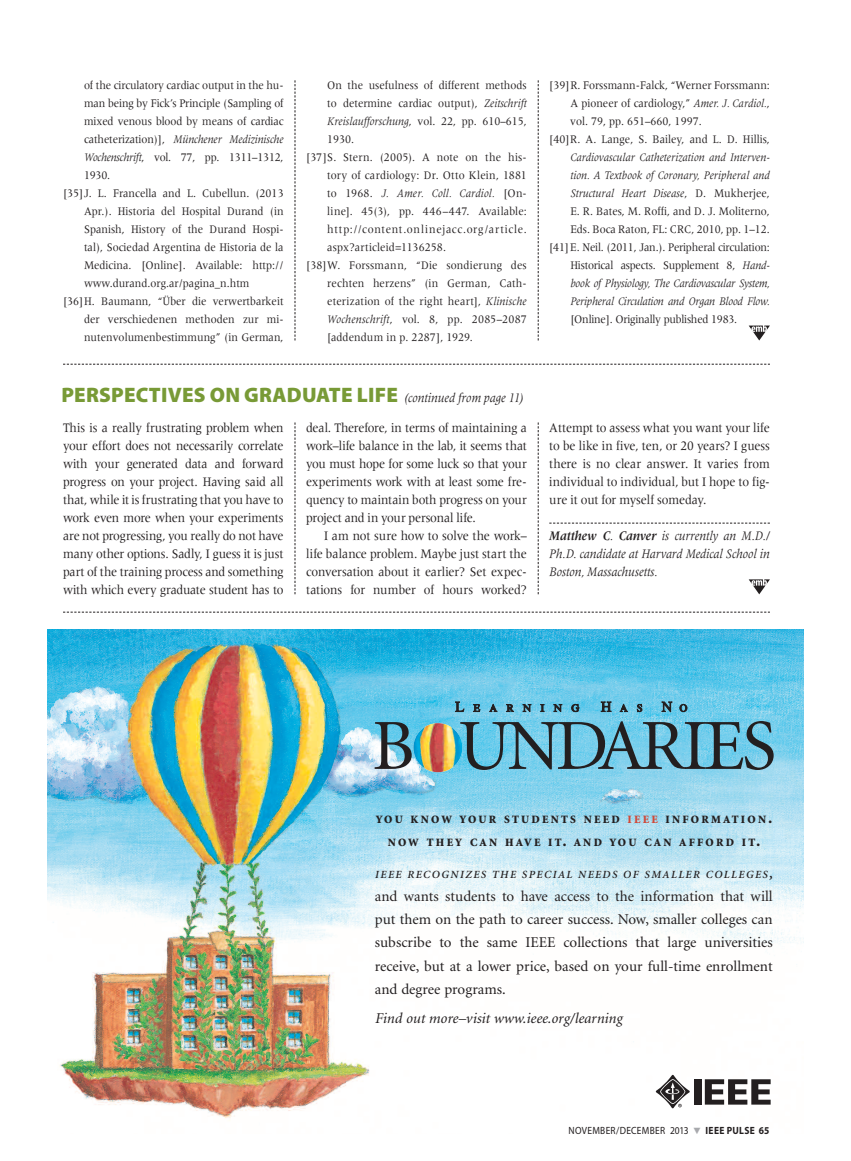
<style>
.page{position:relative;width:851px;height:1161px;background:#fff}
.page>*{position:absolute;margin:0;border:0;box-sizing:border-box;transform-origin:0 0}
.t1{font:900 21px "Myriad Pro";letter-spacing:.01em;color:#789a36}
.t2{font:15px/23.2px "Minion";color:#231f20;text-align:justify}
.t3{font:italic 15px "Minion";color:#231f20}
.t4{font:13.5px/18px "Meridien LT Std";letter-spacing:-.015em;color:#231f20;text-align:justify;scale:.9 1}
.t5{font:italic 13.5px/18px "Meridien LT Std";letter-spacing:-.005em;color:#231f20;text-align:justify;scale:.9 1}
.t6{font:12px "Meridien LT Std";color:#231f20;scale:.9 1}
.t7{font:italic 12px/18px "Meridien LT Std";color:#231f20;text-align:right;scale:.9 1}
.t8{font:12px "Meridien LT Std";letter-spacing:-.02em;color:#231f20;scale:.9 1}
.t9{font:12px "Courier";color:#000}
.t10{font:12px "Meridien LT Std";letter-spacing:.06em;color:#231f20;scale:.9 1}
.t11{font:900 11.25px/22.5px "Minion";letter-spacing:.2em;color:#231f20;text-align:center}
.t12{font:italic 600 10.95px "Minion";letter-spacing:.135em;color:#231f20}
.t13{font:10.5px "Myriad Pro";letter-spacing:.03em;color:#231f20;scale:.9 1}
.s1{font-style:normal}
.s2{font-style:italic}
.s3{font-family:"Meridien LT Std";font-weight:400;font-style:italic;font-size:13.5px;color:#231f20}
.s4{font-weight:700}
.s5{color:#cf4a3a}
.s6{font-size:15px}
.s7{font-size:14.7px}
.s8{color:#a8a9ad}
</style>
<div class="page">
<svg style="left:538px;top:80px;width:1px;height:260px"></svg>
<svg style="left:294px;top:80px;width:1px;height:260px"></svg>
<svg style="left:538px;top:422px;width:1px;height:172px"></svg>
<svg style="left:294px;top:422px;width:1px;height:172px"></svg>
<svg style="left:748px;top:325px;width:22px;height:16px"></svg>
<svg style="left:549px;top:523px;width:221px;height:1px"></svg>
<svg style="left:748px;top:579px;width:22px;height:15px"></svg>
<svg style="left:63px;top:364px;width:707px;height:1px"></svg>
<svg style="left:63px;top:612px;width:707px;height:1px"></svg>
<img style="left:47px;top:629px;width:756px;height:489px">
<p class="t6" style="left:84px;top:78px;width:223px">of the circulatory cardiac output in the hu-</p>
<p class="t6" style="left:84px;top:96px;width:223px">man being by Fick’s Principle (Sampling of</p>
<p class="t6" style="left:84px;top:114px;width:223px">mixed venous blood by means of cardiac</p>
<p class="t7" style="left:84px;top:130px;width:223px"><span class="s1">catheterization)],</span> Münchener Medizinische</p>
<p class="t8" style="left:84px;top:150px;width:223px"><span class="s2">Wochenschrift</span>, vol. 77, pp. 1311–1312,</p>
<p class="t6" style="left:84px;top:168px;width:31px">1930.</p>
<p class="t6" style="left:63px;top:186px;width:247px">[35]J. L. Francella and L. Cubellun. (2013</p>
<p class="t6" style="left:84px;top:204px;width:223px">Apr.). Historia del Hospital Durand (in</p>
<p class="t6" style="left:84px;top:222px;width:223px">Spanish, History of the Durand Hospi-</p>
<p class="t6" style="left:84px;top:240px;width:223px">tal), Sociedad Argentina de Historia de la</p>
<p class="t6" style="left:84px;top:258px;width:223px">Medicina. [Online]. Available: http://</p>
<p class="t6" style="left:84px;top:276px;width:185px">www.durand.org.ar/pagina_n.htm</p>
<p class="t6" style="left:63px;top:294px;width:246px">[36]H. Baumann, “Über die verwertbarkeit</p>
<p class="t6" style="left:84px;top:312px;width:223px">der verschiedenen methoden zur mi-</p>
<p class="t6" style="left:84px;top:330px;width:223px">nutenvolumenbestimmung” (in German,</p>
<p class="t6" style="left:327px;top:78px;width:223px">On the usefulness of different methods</p>
<p class="t6" style="left:327px;top:96px;width:223px">to determine cardiac output), <span class="s2">Zeitschrift</span></p>
<p class="t6" style="left:327px;top:114px;width:223px"><span class="s2">Kreislaufforschung</span>, vol. 22, pp. 610–615,</p>
<p class="t6" style="left:327px;top:132px;width:32px">1930.</p>
<p class="t6" style="left:306px;top:150px;width:247px">[37]S. Stern. (2005). A note on the his-</p>
<p class="t6" style="left:327px;top:168px;width:223px">tory of cardiology: Dr. Otto Klein, 1881</p>
<p class="t7" style="left:327px;top:184px;width:223px"><span class="s1">to 1968.</span> J. Amer. Coll. Cardiol. <span class="s1">[On-</span></p>
<p class="t6" style="left:327px;top:204px;width:223px">line]. 45(3), pp. 446–447. Available:</p>
<p class="t10" style="left:327px;top:222px;width:223px">http://content.onlinejacc.org/article.</p>
<p class="t6" style="left:327px;top:240px;width:133px">aspx?articleid=1136258.</p>
<p class="t6" style="left:306px;top:258px;width:246px">[38]W. Forssmann, “Die sondierung des</p>
<p class="t6" style="left:327px;top:276px;width:223px">rechten herzens” (in German, Cath-</p>
<p class="t6" style="left:327px;top:294px;width:223px">eterization of the right heart], <span class="s2">Klinische</span></p>
<p class="t6" style="left:327px;top:312px;width:223px"><span class="s2">Wochenschrift</span>, vol. 8, pp. 2085–2087</p>
<p class="t6" style="left:327px;top:330px;width:163px">[addendum in p. 2287], 1929.</p>
<h1 class="t1" style="left:61px;top:381px;width:463px">PERSPECTIVES ON GRADUATE LIFE <span class="s3">(continued from page 11)</span></h1>
<p class="t4" style="left:63px;top:419px;width:247px">This is a really frustrating problem when your effort does not necessarily correlate with your generated data and forward progress on your project. Having said all that, while it is frustrating that you have to work even more when your experiments are not progressing, you really do not have many other options. Sadly, I guess it is just part of the training process and something with which every graduate student has to</p>
<p class="t4" style="left:306px;top:419px;width:247px">deal. Therefore, in terms of maintaining a work–life balance in the lab, it seems that you must hope for some luck so that your experiments work with at least some fre&shy;quency to maintain both progress on your project and in your personal life.</p>
<p class="t4" style="left:306px;top:527px;width:247px;text-indent:18px">I am not sure how to solve the work– life balance problem. Maybe just start the conversation about it earlier? Set expec&shy;tations for number of hours worked?</p>
<p class="t9" style="left:52px;top:570px;width:390px">037-Gb IEEE No Boundaries HALF 12/1/05 11:28 Page 1</p>
<p class="t6" style="left:549px;top:78px;width:247px">[39]R. Forssmann-Falck, “Werner Forssmann:</p>
<p class="t6" style="left:570px;top:96px;width:223px">A pioneer of cardiology,” <span class="s2">Amer. J. Cardiol.</span>,</p>
<p class="t6" style="left:570px;top:114px;width:147px">vol. 79, pp. 651–660, 1997.</p>
<p class="t6" style="left:549px;top:132px;width:247px">[40]R. A. Lange, S. Bailey, and L. D. Hillis,</p>
<p class="t7" style="left:549px;top:148px;width:247px">Cardiovascular Catheterization and Interven&shy;tion. A Textbook of Coronary, Peripheral and Structural Heart Disease<span class="s1">, D. Mukherjee,<br>E. R. Bates, M. Roffi, and D. J. Moliterno, Eds. Boca Raton, FL: CRC, 2010, pp. 1–12. [41]E. Neil. (2011, Jan.). Peripheral circulation:<br>Historical aspects. Supplement 8,</span> Hand&shy;book of Physiology, The Cardiovascular System, Peripheral Circulation and Organ Blood Flow.</p>
<p class="t8" style="left:570px;top:312px;width:187px">[Online]. Originally published 1983.</p>
<p class="t4" style="left:549px;top:419px;width:247px">Attempt to assess what you want your life to be like in five, ten, or 20 years? I guess there is no clear answer. It varies from individual to individual, but I hope to fig&shy;ure it out for myself someday.</p>
<p class="t5" style="left:549px;top:527px;width:247px"><span class="s4">Matthew C</span>. <span class="s4">Canver</span> is currently an M.D./ Ph.D. candidate at Harvard Medical School in Boston, Massachusetts.</p>
<p class="t11" style="left:375px;top:809px;width:398px">YOU KNOW YOUR STUDENTS NEED <span class="s5">IEEE</span> INFORMATION<span class="s6">.<br></span>NOW THEY CAN HAVE IT<span class="s6">.</span> AND YOU CAN AFFORD IT<span class="s6">.</span></p>
<p class="t12" style="left:375px;top:869px;width:399px">IEEE RECOGNIZES THE SPECIAL NEEDS OF SMALLER COLLEGES<span class="s7">,</span></p>
<p class="t2" style="left:375px;top:885px;width:399px">and wants students to have access to the information that will put them on the path to career success. Now, smaller colleges can subscribe to the same IEEE collections that large universities receive, but at a lower price, based on your full-time enrollment and degree programs.</p>
<p class="t3" style="left:375px;top:1010px;width:249px">Find out more–visit www.ieee.org/learning</p>
<p class="t13" style="left:568px;top:1124px;width:225px">NOVEMBER/DECEMBER 2013 <span class="s8">▼</span> <span class="s4">IEEE PULSE 65</span></p>
</div>
